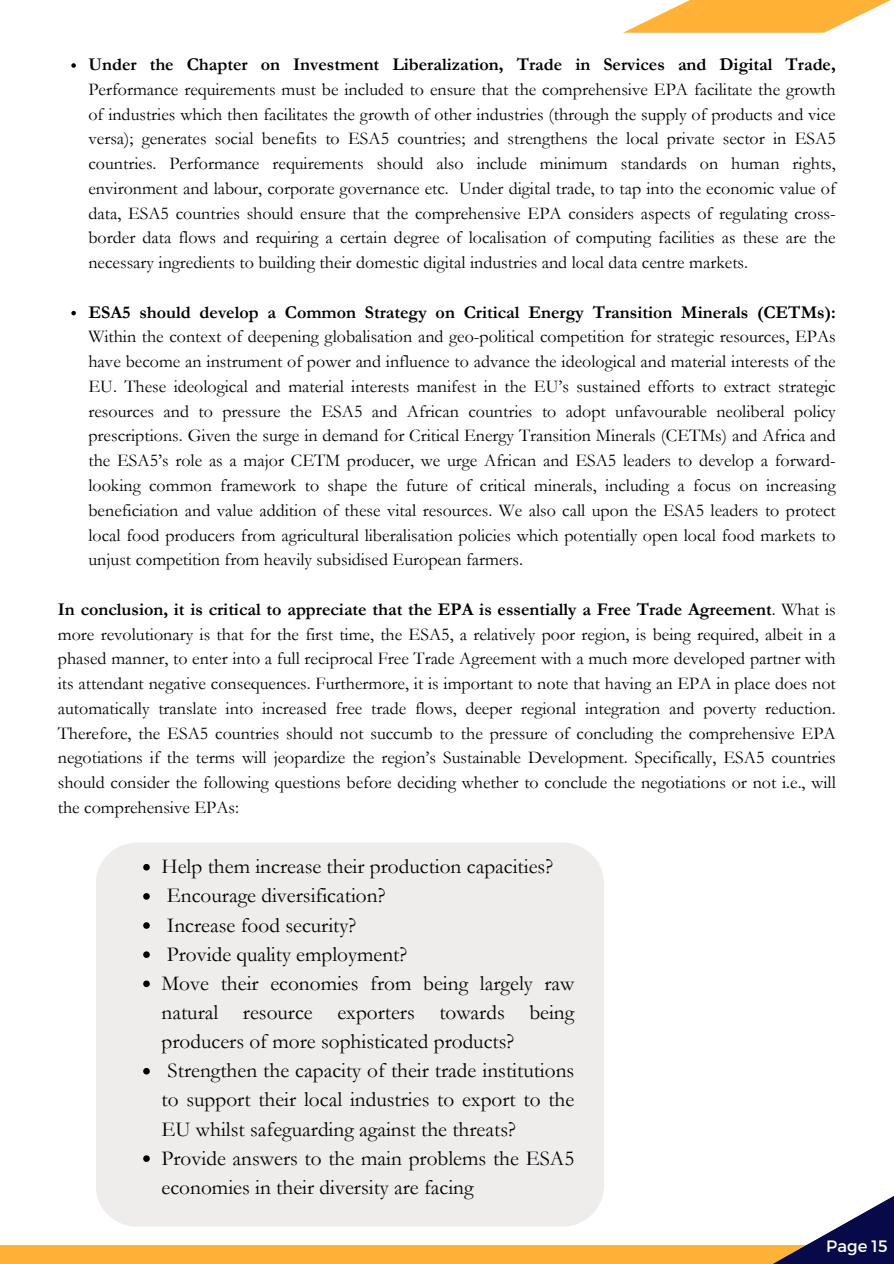
<style>
.page{position:relative;width:894px;height:1264px;background:#fff}
.page>*{position:absolute;margin:0;border:0;box-sizing:border-box;transform-origin:0 0}
.t1{font:21.3px/29.1px "Garamond";color:#000;text-align:justify}
.t2{font:18px/24.8px "Garamond";color:#000;text-align:justify}
.t3{font:16.5px "Montserrat";color:#fff}
.s1{font-weight:700}
</style>
<div class="page">
<div style="left:0;top:1245px;width:893px;height:18px;background:#ffb235"></div>
<svg style="left:379px;top:1196px;width:514px;height:67px"></svg>
<svg style="left:71px;top:63px;width:5px;height:5px"></svg>
<svg style="left:71px;top:311px;width:5px;height:4px"></svg>
<div style="left:96px;top:843px;width:508px;height:383px;background:#efecec"></div>
<svg style="left:143px;top:864px;width:7px;height:6px"></svg>
<svg style="left:143px;top:893px;width:7px;height:6px"></svg>
<svg style="left:143px;top:922px;width:7px;height:6px"></svg>
<svg style="left:143px;top:951px;width:7px;height:6px"></svg>
<svg style="left:143px;top:980px;width:7px;height:7px"></svg>
<svg style="left:143px;top:1067px;width:7px;height:7px"></svg>
<svg style="left:143px;top:1155px;width:7px;height:6px"></svg>
<svg style="left:623px;top:0;width:267px;height:33px"></svg>
<p class="t2" style="left:88px;top:52px;width:748px"><span class="s1">Under the Chapter on Investment Liberalization, Trade in Services and Digital Trade, </span>Performance requirements must be included to ensure that the comprehensive EPA facilitate the growth of industries which then facilitates the growth of other industries (through the supply of products and vice versa); generates social benefits to ESA5 countries; and strengthens the local private sector in ESA5 countries. Performance requirements should also include minimum standards on human rights, environment and labour, corporate governance etc. Under digital trade, to tap into the economic value of data, ESA5 countries should ensure that the comprehensive EPA considers aspects of regulating cross&shy;border data flows and requiring a certain degree of localisation of computing facilities as these are the necessary ingredients to building their domestic digital industries and local data centre markets.</p>
<p class="t2" style="left:88px;top:300px;width:748px"><span class="s1">ESA5 should develop a Common Strategy on Critical Energy Transition Minerals (CETMs):<br></span>Within the context of deepening globalisation and geo-political competition for strategic resources, EPAs have become an instrument of power and influence to advance the ideological and material interests of the EU. These ideological and material interests manifest in the EU’s sustained efforts to extract strategic resources and to pressure the ESA5 and African countries to adopt unfavourable neoliberal policy prescriptions. Given the surge in demand for Critical Energy Transition Minerals (CETMs) and Africa and the ESA5’s role as a major CETM producer, we urge African and ESA5 leaders to develop a forward&shy;looking common framework to shape the future of critical minerals, including a focus on increasing beneficiation and value addition of these vital resources. We also call upon the ESA5 leaders to protect local food producers from agricultural liberalisation policies which potentially open local food markets to unjust competition from heavily subsidised European farmers.</p>
<p class="t2" style="left:58px;top:597px;width:779px"><span class="s1">In conclusion, it is critical to appreciate that the EPA is essentially a Free Trade Agreement</span>. What is more revolutionary is that for the first time, the ESA5, a relatively poor region, is being required, albeit in a phased manner, to enter into a full reciprocal Free Trade Agreement with a much more developed partner with its attendant negative consequences. Furthermore, it is important to note that having an EPA in place does not automatically translate into increased free trade flows, deeper regional integration and poverty reduction.<br>Therefore, the ESA5 countries should not succumb to the pressure of concluding the comprehensive EPA negotiations if the terms will jeopardize the region’s Sustainable Development. Specifically, ESA5 countries should consider the following questions before deciding whether to conclude the negotiations or not i.e., will the comprehensive EPAs:</p>
<p class="t1" style="left:161px;top:852px;width:393px">Help them increase their production capacities?</p>
<p class="t1" style="left:167px;top:881px;width:220px">Encourage diversification?</p>
<p class="t1" style="left:167px;top:910px;width:191px">Increase food security?</p>
<p class="t1" style="left:167px;top:939px;width:242px">Provide quality employment?</p>
<p class="t1" style="left:161px;top:969px;width:414px">Move their economies from being largely raw natural resource exporters towards being producers of more sophisticated products?</p>
<p class="t1" style="left:161px;top:1056px;width:414px">Strengthen the capacity of their trade institutions to support their local industries to export to the EU whilst safeguarding against the threats?</p>
<p class="t1" style="left:161px;top:1143px;width:414px">Provide answers to the main problems the ESA5 economies in their diversity are facing</p>
<p class="t3" style="left:826px;top:1235px;width:63px">Page 15</p>
</div>
